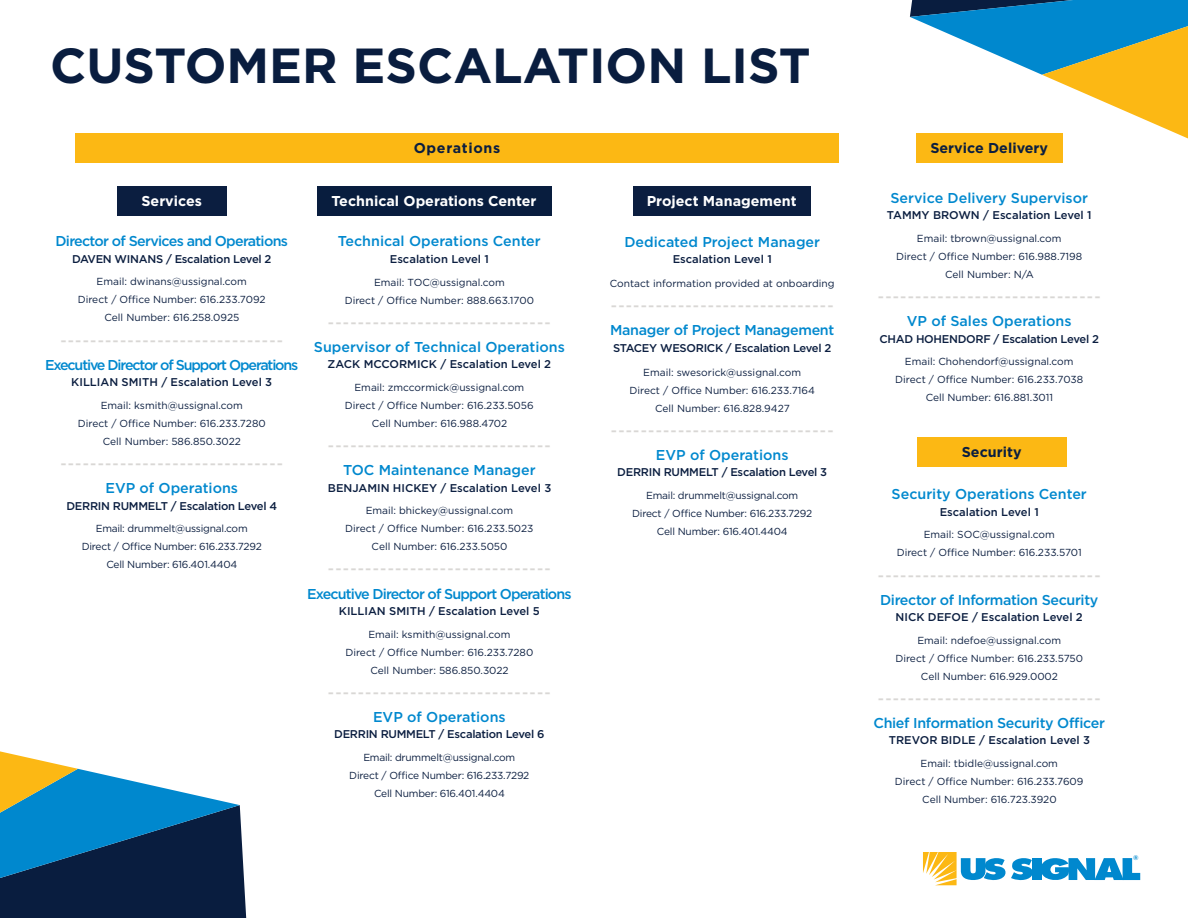
<style>
.page{position:relative;width:1188px;height:918px;background:#fff}
.page>*{position:absolute;margin:0;border:0;box-sizing:border-box;transform-origin:0 0}
.t1{font:700 49.2px "Gotham";color:#091d3f}
.t2{font:500 15.3px "Gotham";color:#d9d7d5}
.t3{font:500 14.25px "Gotham";color:#0088ce}
.t4{font:500 14.25px "Gotham";letter-spacing:-.025em;color:#0088ce}
.t5{font:700 14.25px "Gotham";color:#fff}
.t6{font:500 14.25px "Gotham";letter-spacing:-.06em;color:#0088ce}
.t7{font:500 14.25px "Gotham";letter-spacing:-.08em;color:#0088ce}
.t8{font:500 14.25px "Gotham";letter-spacing:-.05em;color:#0088ce}
.t9{font:700 14.25px "Gotham";color:#0b1e40}
.t10{font:700 14.25px "Gotham";letter-spacing:.05em;color:#0b1e40}
.t11{font:500 11.25px "Gotham";letter-spacing:-.015em;color:#0b1e40}
.t12{font:10.2px "Gotham";color:#0b1e40}
.t13{font:10.2px "Gotham";letter-spacing:-.02em;color:#0b1e40}
.t14{font:900 6.6px "Gotham";color:#0088ce}
</style>
<div class="page">
<div style="left:916px;top:133px;width:147px;height:30px;background:#fcb814"></div>
<div style="left:317px;top:186px;width:235px;height:30px;background:#081d3e"></div>
<svg style="left:923px;top:852px;width:109px;height:33px"></svg>
<div style="left:1032px;top:858px;width:10px;height:22px;background:#0088ce"></div>
<svg style="left:1042px;top:858px;width:98px;height:22px"></svg>
<svg style="left:910px;top:0;width:278px;height:138px"></svg>
<svg style="left:0;top:751px;width:246px;height:167px"></svg>
<div style="left:918px;top:437px;width:149px;height:30px;background:#fcb814"></div>
<div style="left:75px;top:133px;width:764px;height:30px;background:#fcb814"></div>
<div style="left:117px;top:186px;width:110px;height:30px;background:#0b1e40"></div>
<div style="left:633px;top:186px;width:178px;height:30px;background:#0b1e40"></div>
<p class="t1" style="left:50px;top:33px;width:762px">CUSTOMER ESCALATION LIST</p>
<p class="t10" style="left:414px;top:138px;width:88px">Operations</p>
<p class="t5" style="left:141px;top:192px;width:62px">Services</p>
<p class="t8" style="left:56px;top:233px;width:234px">Director of Services and Operations</p>
<p class="t11" style="left:72px;top:252px;width:201px">DAVEN WINANS / Escalation Level 2</p>
<p class="t12" style="left:97px;top:275px;width:152px">Email: dwinans@ussignal.com</p>
<p class="t12" style="left:78px;top:293px;width:189px">Direct / Office Number: 616.233.7092</p>
<p class="t12" style="left:104px;top:311px;width:136px">Cell Number: 616.258.0925</p>
<p class="t2" style="left:60px;top:331px;width:224px">------------------------------</p>
<p class="t7" style="left:45px;top:356px;width:255px">Executive Director of Support Operations</p>
<p class="t11" style="left:71px;top:376px;width:202px">KILLIAN SMITH / Escalation Level 3</p>
<p class="t12" style="left:101px;top:399px;width:144px">Email: ksmith@ussignal.com</p>
<p class="t12" style="left:78px;top:417px;width:189px">Direct / Office Number: 616.233.7280</p>
<p class="t12" style="left:103px;top:435px;width:140px">Cell Number: 586.850.3022</p>
<p class="t2" style="left:60px;top:455px;width:224px">------------------------------</p>
<p class="t3" style="left:105px;top:480px;width:134px">EVP of Operations</p>
<p class="t11" style="left:66px;top:499px;width:212px">DERRIN RUMMELT / Escalation Level 4</p>
<p class="t13" style="left:96px;top:522px;width:153px">Email: drummelt@ussignal.com</p>
<p class="t13" style="left:82px;top:540px;width:182px">Direct / Office Number: 616.233.7292</p>
<p class="t13" style="left:106px;top:558px;width:132px">Cell Number: 616.401.4404</p>
<p class="t5" style="left:332px;top:192px;width:207px">Technical Operations Center</p>
<p class="t3" style="left:338px;top:233px;width:204px">Technical Operations Center</p>
<p class="t11" style="left:390px;top:253px;width:101px">Escalation Level 1</p>
<p class="t12" style="left:374px;top:275px;width:132px">Email: TOC@ussignal.com</p>
<p class="t12" style="left:345px;top:293px;width:191px">Direct / Office Number: 888.663.1700</p>
<p class="t2" style="left:328px;top:314px;width:224px">------------------------------</p>
<p class="t3" style="left:314px;top:339px;width:253px">Supervisor of Technical Operations</p>
<p class="t11" style="left:328px;top:358px;width:225px">ZACK MCCORMICK / Escalation Level 2</p>
<p class="t12" style="left:354px;top:381px;width:171px">Email: zmccormick@ussignal.com</p>
<p class="t12" style="left:345px;top:399px;width:190px">Direct / Office Number: 616.233.5056</p>
<p class="t12" style="left:372px;top:417px;width:137px">Cell Number: 616.988.4702</p>
<p class="t2" style="left:328px;top:437px;width:224px">------------------------------</p>
<p class="t3" style="left:343px;top:462px;width:194px">TOC Maintenance Manager</p>
<p class="t11" style="left:328px;top:481px;width:225px">BENJAMIN HICKEY / Escalation Level 3</p>
<p class="t12" style="left:366px;top:504px;width:149px">Email: bhickey@ussignal.com</p>
<p class="t12" style="left:345px;top:522px;width:190px">Direct / Office Number: 616.233.5023</p>
<p class="t12" style="left:372px;top:540px;width:137px">Cell Number: 616.233.5050</p>
<p class="t2" style="left:328px;top:560px;width:224px">------------------------------</p>
<p class="t6" style="left:307px;top:585px;width:266px">Executive Director of Support Operations</p>
<p class="t11" style="left:339px;top:605px;width:202px">KILLIAN SMITH / Escalation Level 5</p>
<p class="t12" style="left:368px;top:628px;width:144px">Email: ksmith@ussignal.com</p>
<p class="t12" style="left:345px;top:646px;width:189px">Direct / Office Number: 616.233.7280</p>
<p class="t12" style="left:370px;top:664px;width:140px">Cell Number: 586.850.3022</p>
<p class="t2" style="left:328px;top:684px;width:224px">------------------------------</p>
<p class="t3" style="left:373px;top:709px;width:134px">EVP of Operations</p>
<p class="t11" style="left:334px;top:728px;width:212px">DERRIN RUMMELT / Escalation Level 6</p>
<p class="t13" style="left:363px;top:751px;width:153px">Email: drummelt@ussignal.com</p>
<p class="t13" style="left:349px;top:769px;width:182px">Direct / Office Number: 616.233.7292</p>
<p class="t13" style="left:374px;top:787px;width:132px">Cell Number: 616.401.4404</p>
<p class="t5" style="left:647px;top:192px;width:151px">Project Management</p>
<p class="t3" style="left:624px;top:233px;width:197px">Dedicated Project Manager</p>
<p class="t11" style="left:673px;top:253px;width:101px">Escalation Level 1</p>
<p class="t12" style="left:610px;top:277px;width:226px">Contact information provided at onboarding</p>
<p class="t2" style="left:611px;top:297px;width:224px">------------------------------</p>
<p class="t4" style="left:610px;top:322px;width:226px">Manager of Project Management</p>
<p class="t11" style="left:613px;top:341px;width:220px">STACEY WESORICK / Escalation Level 2</p>
<p class="t12" style="left:643px;top:366px;width:159px">Email: swesorick@ussignal.com</p>
<p class="t12" style="left:630px;top:384px;width:187px">Direct / Office Number: 616.233.7164</p>
<p class="t12" style="left:655px;top:402px;width:136px">Cell Number: 616.828.9427</p>
<p class="t2" style="left:611px;top:422px;width:224px">------------------------------</p>
<p class="t3" style="left:656px;top:447px;width:134px">EVP of Operations</p>
<p class="t11" style="left:617px;top:466px;width:211px">DERRIN RUMMELT / Escalation Level 3</p>
<p class="t13" style="left:646px;top:489px;width:153px">Email: drummelt@ussignal.com</p>
<p class="t13" style="left:632px;top:507px;width:182px">Direct / Office Number: 616.233.7292</p>
<p class="t13" style="left:657px;top:525px;width:132px">Cell Number: 616.401.4404</p>
<p class="t9" style="left:930px;top:139px;width:119px">Service Delivery</p>
<p class="t3" style="left:890px;top:190px;width:199px">Service Delivery Supervisor</p>
<p class="t11" style="left:887px;top:209px;width:206px">TAMMY BROWN / Escalation Level 1</p>
<p class="t12" style="left:917px;top:232px;width:146px">Email: tbrown@ussignal.com</p>
<p class="t12" style="left:896px;top:250px;width:187px">Direct / Office Number: 616.988.7198</p>
<p class="t12" style="left:945px;top:268px;width:90px">Cell Number: N/A</p>
<p class="t2" style="left:878px;top:288px;width:224px">------------------------------</p>
<p class="t3" style="left:907px;top:313px;width:166px">VP of Sales Operations</p>
<p class="t11" style="left:880px;top:332px;width:221px">CHAD HOHENDORF / Escalation Level 2</p>
<p class="t12" style="left:905px;top:355px;width:170px">Email: Chohendorf@ussignal.com</p>
<p class="t12" style="left:895px;top:373px;width:189px">Direct / Office Number: 616.233.7038</p>
<p class="t12" style="left:926px;top:391px;width:129px">Cell Number: 616.881.3011</p>
<p class="t9" style="left:962px;top:443px;width:61px">Security</p>
<p class="t3" style="left:892px;top:486px;width:197px">Security Operations Center</p>
<p class="t11" style="left:940px;top:505px;width:101px">Escalation Level 1</p>
<p class="t12" style="left:924px;top:528px;width:133px">Email: SOC@ussignal.com</p>
<p class="t12" style="left:897px;top:546px;width:187px">Direct / Office Number: 616.233.5701</p>
<p class="t2" style="left:878px;top:566px;width:224px">------------------------------</p>
<p class="t4" style="left:880px;top:591px;width:220px">Director of Information Security</p>
<p class="t11" style="left:896px;top:611px;width:189px">NICK DEFOE / Escalation Level 2</p>
<p class="t12" style="left:917px;top:634px;width:145px">Email: ndefoe@ussignal.com</p>
<p class="t12" style="left:895px;top:652px;width:189px">Direct / Office Number: 616.233.5750</p>
<p class="t12" style="left:921px;top:670px;width:138px">Cell Number: 616.929.0002</p>
<p class="t2" style="left:878px;top:690px;width:224px">------------------------------</p>
<p class="t4" style="left:874px;top:715px;width:233px">Chief Information Security Officer</p>
<p class="t11" style="left:889px;top:734px;width:203px">TREVOR BIDLE / Escalation Level 3</p>
<p class="t12" style="left:921px;top:757px;width:139px">Email: tbidle@ussignal.com</p>
<p class="t12" style="left:895px;top:775px;width:190px">Direct / Office Number: 616.233.7609</p>
<p class="t12" style="left:922px;top:793px;width:136px">Cell Number: 616.723.3920</p>
<p class="t14" style="left:1133px;top:854px;width:7px">®</p>
</div>
